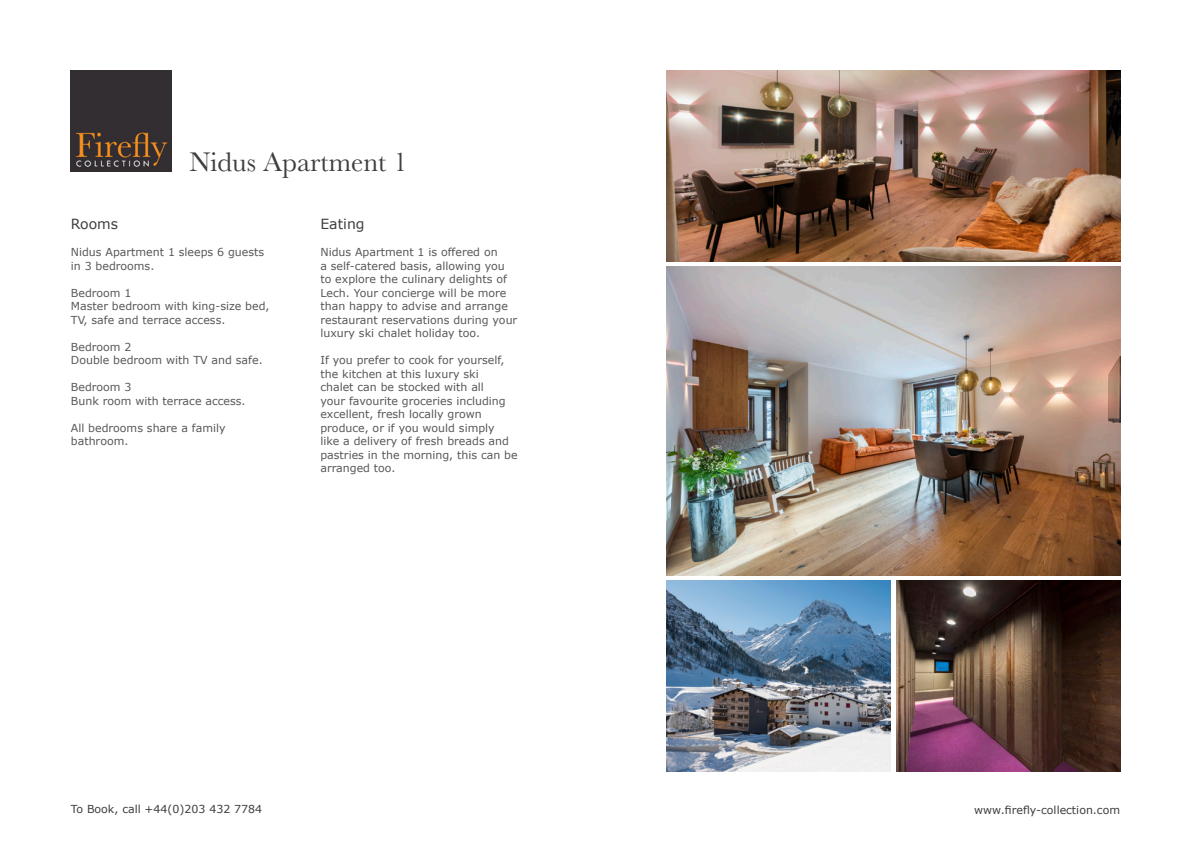
<style>
.page{position:relative;width:1191px;height:842px;background:#fff}
.page>*{position:absolute;margin:0;border:0;box-sizing:border-box;transform-origin:0 0}
.t1{font:28px "Baskerville";color:#3e3e3f}
.t2{font:14px "Verdana";color:#3e3e3f}
.t3{font:11px/13.5px "Verdana";color:#57585a}
.t4{font:11px "Verdana";color:#3e3e3f}
</style>
<div class="page">
<img style="left:71px;top:71px;width:101px;height:101px">
<img style="left:666px;top:267px;width:454px;height:308px">
<img style="left:896px;top:581px;width:224px;height:190px">
<img style="left:666px;top:581px;width:224px;height:190px">
<img style="left:666px;top:71px;width:454px;height:190px">
<p class="t1" style="left:190px;top:145px;width:219px">Nidus Apartment 1</p>
<p class="t2" style="left:71px;top:215px;width:49px">Rooms</p>
<p class="t3" style="left:71px;top:245px;width:195px">Nidus Apartment 1 sleeps 6 guests in 3 bedrooms.</p>
<p class="t3" style="left:71px;top:286px;width:62px">Bedroom 1</p>
<p class="t3" style="left:71px;top:299px;width:200px">Master bedroom with king-size bed,<br>TV, safe and terrace access.</p>
<p class="t3" style="left:71px;top:340px;width:62px">Bedroom 2</p>
<p class="t3" style="left:71px;top:353px;width:193px">Double bedroom with TV and safe.</p>
<p class="t3" style="left:71px;top:380px;width:62px">Bedroom 3</p>
<p class="t3" style="left:71px;top:394px;width:176px">Bunk room with terrace access.</p>
<p class="t3" style="left:71px;top:421px;width:156px">All bedrooms share a family bathroom.</p>
<p class="t2" style="left:320px;top:215px;width:46px">Eating</p>
<p class="t3" style="left:320px;top:245px;width:198px">Nidus Apartment 1 is offered on<br>a self-catered basis, allowing you to explore the culinary delights of Lech. Your concierge will be more than happy to advise and arrange restaurant reservations during your luxury ski chalet holiday too.</p>
<p class="t3" style="left:320px;top:353px;width:199px">If you prefer to cook for yourself, the kitchen at this luxury ski<br>chalet can be stocked with all<br>your favourite groceries including excellent, fresh locally grown produce, or if you would simply<br>like a delivery of fresh breads and pastries in the morning, this can be arranged too.</p>
<p class="t4" style="left:71px;top:802px;width:193px">To Book, call +44(0)203 432 7784</p>
<p class="t4" style="left:974px;top:803px;width:147px">www.firefly-collection.com</p>
</div>
